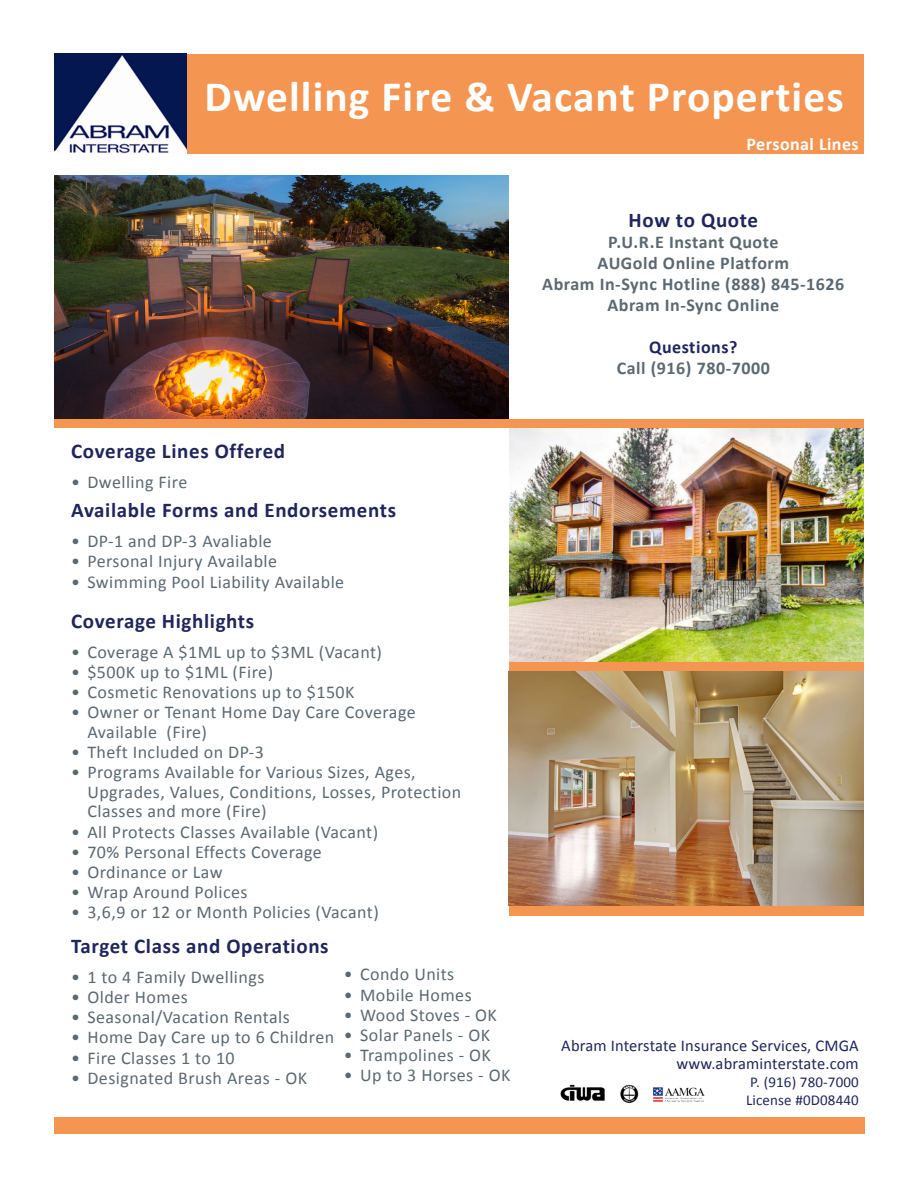
<style>
.page{position:relative;width:918px;height:1188px;background:#fff}
.page>*{position:absolute;margin:0;border:0;box-sizing:border-box;transform-origin:0 0}
.t1{font:700 43.5px "Calibri";letter-spacing:.025em;color:#fff}
.t2{font:700 21px "Calibri";letter-spacing:.03em;color:#20265c}
.t3{font:18px/19.5px "Calibri";letter-spacing:.025em;color:#5c6972}
.t4{font:700 18px "Calibri";letter-spacing:.03em;color:#5c6972}
.t5{font:700 18px "Calibri";letter-spacing:.025em;color:#fff}
.t6{font:700 18px "Calibri";letter-spacing:.03em;color:#20265c}
.t7{font:16.5px "Calibri";letter-spacing:.01em;color:#20265c}
.t8{font:15px "Calibri";letter-spacing:.01em;color:#20265c}
</style>
<div class="page">
<div style="left:173px;top:54px;width:691px;height:100px;background:#f49551"></div>
<img style="left:509px;top:428px;width:355px;height:234px">
<div style="left:54px;top:1117px;width:810px;height:17px;background:#f49551"></div>
<div style="left:509px;top:906px;width:355px;height:10px;background:#f49551"></div>
<div style="left:509px;top:662px;width:355px;height:11px;background:#f49551"></div>
<div style="left:54px;top:419px;width:810px;height:9px;background:#f49551"></div>
<img style="left:54px;top:176px;width:455px;height:243px">
<img style="left:54px;top:54px;width:133px;height:100px">
<img style="left:560px;top:1084px;width:145px;height:19px">
<img style="left:509px;top:671px;width:355px;height:235px">
<p class="t1" style="left:205px;top:69px;width:641px">Dwelling Fire &amp; Vacant Properties</p>
<p class="t5" style="left:747px;top:133px;width:114px">Personal Lines</p>
<p class="t2" style="left:71px;top:438px;width:216px">Coverage Lines Offered</p>
<p class="t3" style="left:71px;top:473px;width:118px">• Dwelling Fire</p>
<p class="t2" style="left:71px;top:497px;width:326px">Available Forms and Endorsements</p>
<p class="t3" style="left:71px;top:531px;width:202px">• DP-1 and DP-3 Avaliable</p>
<p class="t3" style="left:71px;top:552px;width:207px">• Personal Injury Available</p>
<p class="t3" style="left:71px;top:572px;width:275px">• Swimming Pool Liability Available</p>
<p class="t2" style="left:71px;top:607px;width:185px">Coverage Highlights</p>
<p class="t3" style="left:71px;top:642px;width:312px">• Coverage A $1ML up to $3ML (Vacant)</p>
<p class="t3" style="left:71px;top:662px;width:203px">• $500K up to $1ML (Fire)</p>
<p class="t3" style="left:71px;top:683px;width:285px">• Cosmetic Renovations up to $150K</p>
<p class="t3" style="left:87px;top:703px;width:330px;text-indent:-16px">• Owner or Tenant Home Day Care Coverage<br>Available (Fire)</p>
<p class="t3" style="left:71px;top:742px;width:194px">• Theft Included on DP-3</p>
<p class="t3" style="left:87px;top:763px;width:375px;text-indent:-16px">• Programs Available for Various Sizes, Ages,<br>Upgrades, Values, Conditions, Losses, Protection<br>Classes and more (Fire)</p>
<p class="t3" style="left:71px;top:822px;width:309px">• All Protects Classes Available (Vacant)</p>
<p class="t3" style="left:71px;top:842px;width:252px">• 70% Personal Effects Coverage</p>
<p class="t3" style="left:71px;top:862px;width:153px">• Ordinance or Law</p>
<p class="t3" style="left:71px;top:883px;width:178px">• Wrap Around Polices</p>
<p class="t3" style="left:71px;top:903px;width:309px">• 3,6,9 or 12 or Month Policies (Vacant)</p>
<p class="t2" style="left:71px;top:932px;width:259px">Target Class and Operations</p>
<p class="t3" style="left:71px;top:967px;width:195px">• 1 to 4 Family Dwellings</p>
<p class="t3" style="left:71px;top:987px;width:118px">• Older Homes</p>
<p class="t3" style="left:71px;top:1007px;width:220px">• Seasonal/Vacation Rentals</p>
<p class="t3" style="left:71px;top:1028px;width:264px">• Home Day Care up to 6 Children</p>
<p class="t3" style="left:71px;top:1048px;width:165px">• Fire Classes 1 to 10</p>
<p class="t3" style="left:71px;top:1068px;width:237px">• Designated Brush Areas - OK</p>
<p class="t3" style="left:344px;top:965px;width:112px">• Condo Units</p>
<p class="t3" style="left:344px;top:985px;width:129px">• Mobile Homes</p>
<p class="t3" style="left:344px;top:1005px;width:155px">• Wood Stoves - OK</p>
<p class="t3" style="left:344px;top:1025px;width:148px">• Solar Panels - OK</p>
<p class="t3" style="left:344px;top:1045px;width:149px">• Trampolines - OK</p>
<p class="t3" style="left:344px;top:1066px;width:168px">• Up to 3 Horses - OK</p>
<p class="t2" style="left:629px;top:206px;width:131px">How to Quote</p>
<p class="t4" style="left:608px;top:230px;width:172px">P.U.R.E Instant Quote</p>
<p class="t4" style="left:598px;top:251px;width:193px">AUGold Online Platform</p>
<p class="t4" style="left:542px;top:272px;width:304px">Abram In-Sync Hotline (888) 845-1626</p>
<p class="t4" style="left:607px;top:293px;width:173px">Abram In-Sync Online</p>
<p class="t6" style="left:649px;top:335px;width:90px">Questions?</p>
<p class="t4" style="left:617px;top:356px;width:155px">Call (916) 780-7000</p>
<p class="t7" style="left:561px;top:1035px;width:299px">Abram Interstate Insurance Services, CMGA</p>
<p class="t7" style="left:676px;top:1053px;width:184px">www.abraminterstate.com</p>
<p class="t8" style="left:750px;top:1073px;width:110px">P. (916) 780-7000</p>
<p class="t8" style="left:746px;top:1091px;width:114px">License #0D08440</p>
</div>
